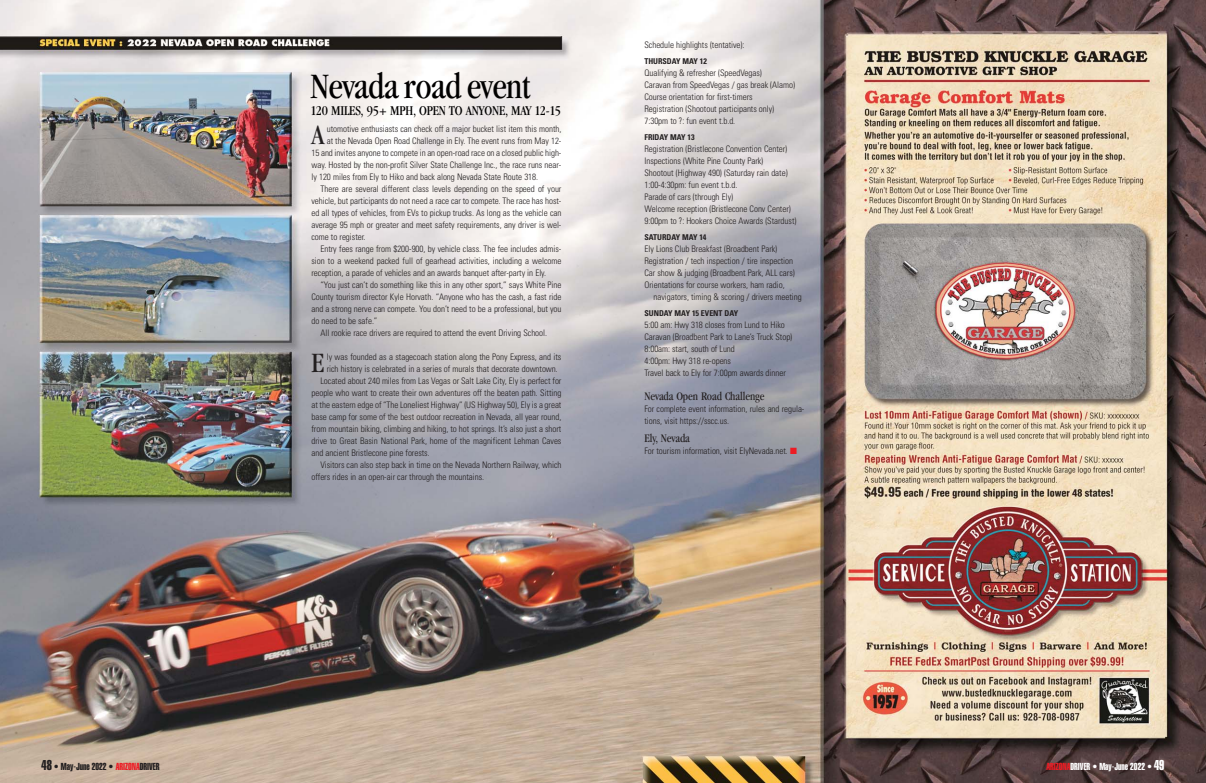
<style>
.page{position:relative;width:1206px;height:783px;background:#fff}
.page>*{position:absolute;margin:0;border:0;box-sizing:border-box;transform-origin:0 0}
.t1{font:condensed 37px "Garamond";letter-spacing:-.015em;color:#010000}
.t2{font:condensed 29px "Garamond";color:#231f20}
.t3{font:condensed 14px "Garamond";letter-spacing:-.015em;color:#010000}
.t4{font:condensed 12px "Garamond";letter-spacing:-.005em;color:#231f20}
.t5{font:10px "Helvetica Extra Compressed";color:#231f20}
.t6{font:10px "Helvetica Extra Compressed";color:#fff}
.t7{font:300 condensed 9px/12px "Univers";letter-spacing:-.005em;color:#231f20}
.t8{font:700 condensed 8px "Univers";letter-spacing:-.005em;color:#231f20}
.s1{color:#ed1c24}
.s2{font-size:14px}
</style>
<div class="page">
<img style="left:603px;top:0;width:603px;height:783px">
<img style="left:0;top:0;width:603px;height:783px">
<h1 class="t1" style="left:310px;top:72px;width:221px">Nevada road event</h1>
<h3 class="t3" style="left:310px;top:105px;width:252px">120 MILES, 95+ MPH, OPEN TO ANYONE, MAY 12-15</h3>
<h2 class="t2" style="left:312px;top:123px;width:14px">A</h2>
<p class="t7" style="left:327px;top:124px;width:236px">utomotive enthusiasts can check off a major bucket list item this month,</p>
<p class="t7" style="left:327px;top:136px;width:236px">at the Nevada Open Road Challenge in Ely. The event runs from May 12-</p>
<p class="t7" style="left:312px;top:148px;width:251px">15 and invites anyone to compete in an open-road race on a closed public high-</p>
<p class="t7" style="left:312px;top:160px;width:251px">way. Hosted by the non-profit Silver State Challenge Inc., the race runs near-</p>
<p class="t7" style="left:312px;top:172px;width:228px">ly 120 miles from Ely to Hiko and back along Nevada State Route 318.</p>
<p class="t7" style="left:321px;top:184px;width:242px">There are several different class levels depending on the speed of your</p>
<p class="t7" style="left:312px;top:196px;width:251px">vehicle, but participants do not need a race car to compete. The race has host-</p>
<p class="t7" style="left:312px;top:208px;width:251px">ed all types of vehicles, from EVs to pickup trucks. As long as the vehicle can</p>
<p class="t7" style="left:312px;top:220px;width:251px">average 95 mph or greater and meet safety requirements, any driver is wel-</p>
<p class="t7" style="left:312px;top:232px;width:56px">come to register.</p>
<p class="t7" style="left:321px;top:244px;width:242px">Entry fees range from $200-900, by vehicle class. The fee includes admis-</p>
<p class="t7" style="left:312px;top:256px;width:251px">sion to a weekend packed full of gearhead activities, including a welcome</p>
<p class="t7" style="left:312px;top:268px;width:236px">reception, a parade of vehicles and an awards banquet after-party in Ely.</p>
<p class="t7" style="left:321px;top:280px;width:242px">“You just can’t do something like this in any other sport,” says White Pine</p>
<p class="t7" style="left:312px;top:292px;width:251px">County tourism director Kyle Horvath. “Anyone who has the cash, a fast ride</p>
<p class="t7" style="left:312px;top:304px;width:251px">and a strong nerve can compete. You don’t need to be a professional, but you</p>
<p class="t7" style="left:312px;top:316px;width:67px">do need to be safe.”</p>
<p class="t7" style="left:321px;top:328px;width:228px">All rookie race drivers are required to attend the event Driving School.</p>
<h2 class="t2" style="left:312px;top:351px;width:14px">E</h2>
<p class="t7" style="left:327px;top:352px;width:236px">ly was founded as a stagecoach station along the Pony Express, and its</p>
<p class="t7" style="left:327px;top:364px;width:233px">rich history is celebrated in a series of murals that decorate downtown.</p>
<p class="t7" style="left:321px;top:376px;width:242px">Located about 240 miles from Las Vegas or Salt Lake City, Ely is perfect for</p>
<p class="t7" style="left:312px;top:388px;width:251px">people who want to create their own adventures off the beaten path. Sitting</p>
<p class="t7" style="left:312px;top:400px;width:251px">at the eastern edge of “The Loneliest Highway” (US Highway 50), Ely is a great</p>
<p class="t7" style="left:312px;top:412px;width:251px">base camp for some of the best outdoor recreation in Nevada, all year round,</p>
<p class="t7" style="left:312px;top:424px;width:251px">from mountain biking, climbing and hiking, to hot springs. It’s also just a short</p>
<p class="t7" style="left:312px;top:436px;width:251px">drive to Great Basin National Park, home of the magnificent Lehman Caves</p>
<p class="t7" style="left:312px;top:448px;width:120px">and ancient Bristlecone pine forests.</p>
<p class="t7" style="left:321px;top:460px;width:242px">Vis i tors can also step back in time on the Nevada Northern Railway, which</p>
<p class="t7" style="left:312px;top:472px;width:174px">offers rides in an open-air car through the mountains.</p>
<p class="t7" style="left:645px;top:40px;width:102px">Schedule highlights (tentative):</p>
<p class="t8" style="left:644px;top:58px;width:64px">THURSDAY MAY 12</p>
<p class="t7" style="left:644px;top:68px;width:152px">Qualifying &amp; refresher (SpeedVegas)<br>Caravan from SpeedVegas / gas break (Alamo)<br>Course orientation for first-timers<br>Registration (Shootout participants only)<br>7:30pm to ?: fun event t.b.d.</p>
<p class="t8" style="left:644px;top:134px;width:52px">FRIDAY MAY 13</p>
<p class="t7" style="left:644px;top:144px;width:153px">Registration (Bristlecone Convention Center)<br>Inspections (White Pine County Park)<br>Shootout (Highway 490) (Saturday rain date)<br>1:00-4:30pm: fun event t.b.d.<br>Parade of cars (through Ely)<br>Welcome reception (Bristlecone Conv Center)<br>9:00pm to ?: Hookers Choice Awards (Stardust)</p>
<p class="t8" style="left:644px;top:234px;width:64px">SATURDAY MAY 14</p>
<p class="t7" style="left:644px;top:244px;width:152px">Ely Lions Club Breakfast (Broadbent Park)<br>Registration / tech inspection / tire inspection Car show &amp; judging (Broadbent Park, ALL cars)<br>Orientations for course workers, ham radio,</p>
<p class="t7" style="left:653px;top:292px;width:150px">navigators, timing &amp; scoring / drivers meeting</p>
<p class="t8" style="left:644px;top:310px;width:95px">SUNDAY MAY 15 EVENT DAY</p>
<p class="t7" style="left:644px;top:320px;width:149px">5:00 am: Hwy 318 closes from Lund to Hiko Caravan (Broadbent Park to Lane’s Truck Stop)<br>8:00am: start, south of Lund<br>4:00pm: Hwy 318 re-opens<br>Travel back to Ely for 7:00pm awards dinner</p>
<h3 class="t4" style="left:644px;top:392px;width:122px">Nevada Open Road Challenge</h3>
<p class="t7" style="left:644px;top:404px;width:161px">For complete event information, rules and regula&shy;tions, visit https://sscc.us.</p>
<h3 class="t4" style="left:644px;top:434px;width:47px">Ely, Nevada</h3>
<p class="t7" style="left:644px;top:446px;width:154px">For tourism information, visit ElyNevada.net. <span class="s1">■</span></p>
<p class="t5" style="left:42px;top:763px;width:120px"><span class="s2">48</span> • May-June 2022 • <span class="s1">ARIZONA</span>DRIVER</p>
<p class="t6" style="left:1046px;top:763px;width:120px"><span class="s1">ARIZONA</span>DRIVER • May-June 2022 • <span class="s2">49</span></p>
</div>
